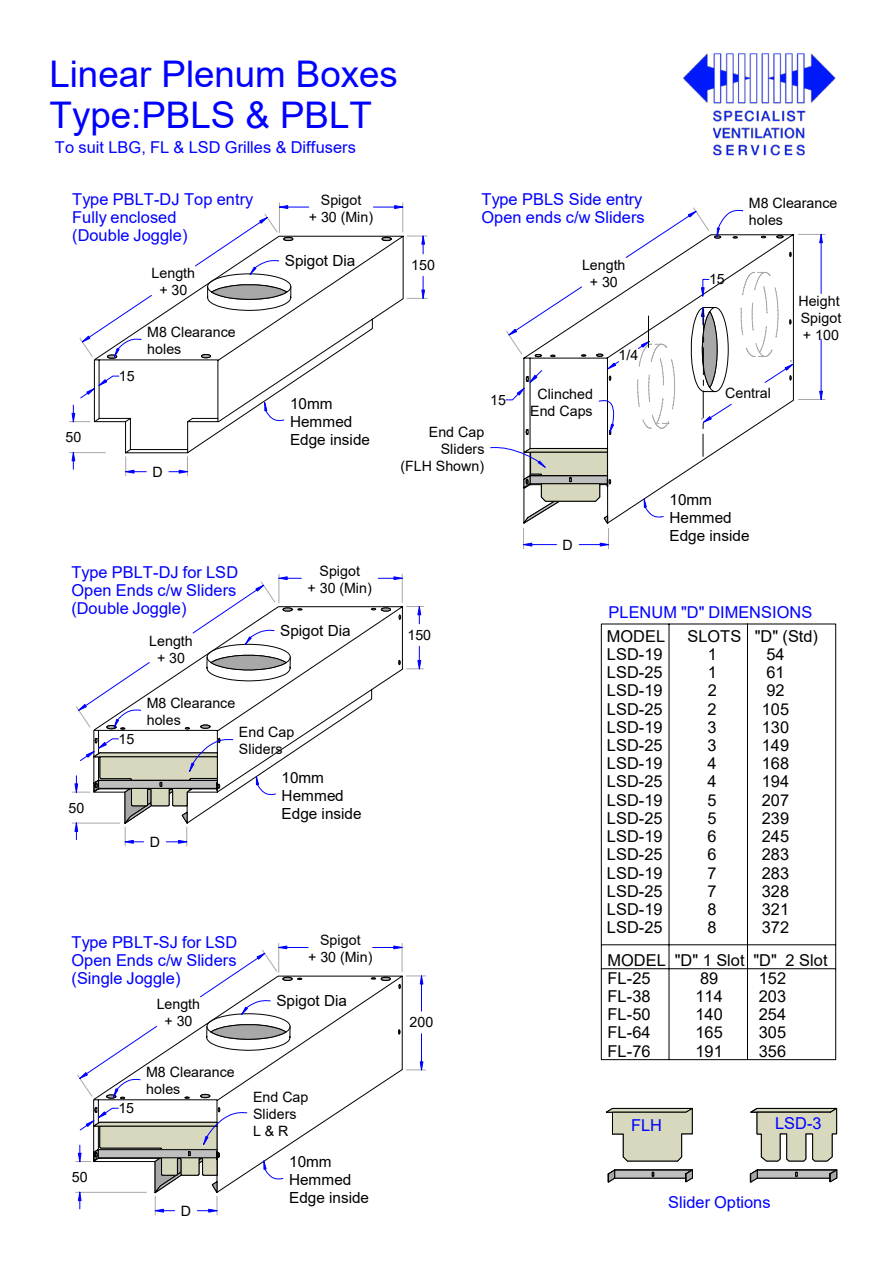
<style>
.page{position:relative;width:893px;height:1263px;background:#fff}
.page>*{position:absolute;margin:0;border:0;box-sizing:border-box;transform-origin:0 0}
.t1{font:36.75px/41.1px "Arial";color:#00f}
.t2{font:16.35px/18.1px "Arial";color:#00f}
.t3{font:16.35px/32.2px "Arial";color:#000}
.t4{font:15.3px/18.1px "Arial";color:#000}
.t5{font:14.25px/17px "Arial";color:#000;text-align:center}
.s1{color:#000}
</style>
<div class="page">
<svg style="left:94px;top:236px;width:310px;height:197px"></svg>
<svg style="left:407px;top:276px;width:20px;height:23px"></svg>
<svg style="left:80px;top:376px;width:39px;height:23px"></svg>
<svg style="left:264px;top:402px;width:20px;height:19px"></svg>
<svg style="left:69px;top:405px;width:149px;height:71px"></svg>
<svg style="left:373px;top:203px;width:54px;height:51px"></svg>
<svg style="left:407px;top:646px;width:16px;height:23px"></svg>
<svg style="left:371px;top:574px;width:52px;height:50px"></svg>
<svg style="left:93px;top:608px;width:308px;height:185px"></svg>
<svg style="left:79px;top:203px;width:230px;height:156px"></svg>
<svg style="left:605px;top:1107px;width:88px;height:76px"></svg>
<svg style="left:750px;top:1169px;width:87px;height:14px"></svg>
<svg style="left:750px;top:1107px;width:87px;height:54px"></svg>
<svg style="left:76px;top:943px;width:350px;height:272px"></svg>
<svg style="left:72px;top:738px;width:161px;height:108px"></svg>
<svg style="left:256px;top:776px;width:20px;height:19px"></svg>
<svg style="left:76px;top:574px;width:226px;height:155px"></svg>
<svg style="left:490px;top:207px;width:335px;height:342px"></svg>
<svg style="left:601px;top:623px;width:235px;height:437px"></svg>
<img style="left:683px;top:53px;width:153px;height:103px">
<p class="t1" style="left:50px;top:53px;width:350px">Linear Plenum Boxes<br>Type:PBLS &amp; PBLT</p>
<p class="t2" style="left:55px;top:138px;width:302px">To suit LBG, FL &amp; LSD Grilles &amp; Diffusers</p>
<p class="t2" style="left:72px;top:190px;width:182px">Type PBLT-DJ Top entry<br>Fully enclosed<br>(Double Joggle)</p>
<p class="t5" style="left:309px;top:191px;width:66px">Spigot<br>+ 30 (Min)</p>
<p class="t5" style="left:119px;top:368px;width:17px">15</p>
<p class="t5" style="left:152px;top:265px;width:45px">Length + 30</p>
<p class="t5" style="left:147px;top:324px;width:90px;text-align:left">M8 Clearance holes</p>
<p class="t4" style="left:285px;top:252px;width:72px">Spigot Dia</p>
<p class="t5" style="left:411px;top:256px;width:25px">150</p>
<p class="t2" style="left:481px;top:190px;width:165px">Type PBLS Side entry<br>Open ends c/w Sliders</p>
<p class="t5" style="left:582px;top:256px;width:45px">Length + 30</p>
<p class="t5" style="left:619px;top:346px;width:21px">1/4</p>
<p class="t4" style="left:290px;top:394px;width:64px">10mm<br>Hemmed</p>
<p class="t5" style="left:65px;top:429px;width:17px">50</p>
<p class="t4" style="left:290px;top:430px;width:81px">Edge inside</p>
<p class="t5" style="left:152px;top:463px;width:12px">D</p>
<p class="t5" style="left:490px;top:391px;width:17px">15</p>
<p class="t5" style="left:400px;top:424px;width:86px;text-align:right">End Cap<br>Sliders<br>(FLH Shown)</p>
<p class="t5" style="left:530px;top:385px;width:64px">Clinched<br>End Caps</p>
<p class="t5" style="left:563px;top:536px;width:12px">D</p>
<p class="t5" style="left:709px;top:271px;width:17px">15</p>
<p class="t5" style="left:749px;top:195px;width:90px;text-align:left">M8 Clearance holes</p>
<p class="t5" style="left:798px;top:292px;width:44px;text-align:justify">Height Spigot + 100</p>
<p class="t5" style="left:725px;top:385px;width:47px">Central</p>
<p class="t4" style="left:670px;top:490px;width:81px">10mm<br>Hemmed<br>Edge inside</p>
<p class="t5" style="left:308px;top:563px;width:66px">Spigot<br>+ 30 (Min)</p>
<p class="t2" style="left:71px;top:563px;width:168px;text-align:justify">Type PBLT-DJ for LSD Open Ends c/w Sliders (Double Joggle)</p>
<p class="t5" style="left:149px;top:632px;width:45px">Length + 30</p>
<p class="t5" style="left:147px;top:694px;width:90px;text-align:left">M8 Clearance holes</p>
<p class="t4" style="left:280px;top:621px;width:72px">Spigot Dia</p>
<p class="t5" style="left:239px;top:724px;width:57px;text-align:left">End Cap<br>Sliders</p>
<p class="t4" style="left:282px;top:768px;width:81px">10mm<br>Hemmed<br>Edge inside</p>
<p class="t5" style="left:119px;top:730px;width:17px">15</p>
<p class="t5" style="left:68px;top:799px;width:17px">50</p>
<p class="t5" style="left:150px;top:833px;width:12px">D</p>
<p class="t2" style="left:72px;top:932px;width:167px;text-align:justify">Type PBLT-SJ for LSD Open Ends c/w Sliders (Single Joggle)</p>
<p class="t5" style="left:157px;top:996px;width:45px">Length + 30</p>
<p class="t5" style="left:72px;top:1168px;width:17px">50</p>
<p class="t5" style="left:118px;top:1100px;width:17px">15</p>
<p class="t5" style="left:146px;top:1064px;width:90px;text-align:left">M8 Clearance holes</p>
<p class="t5" style="left:181px;top:1202px;width:12px">D</p>
<p class="t5" style="left:308px;top:932px;width:66px">Spigot<br>+ 30 (Min)</p>
<p class="t4" style="left:276px;top:992px;width:72px">Spigot Dia</p>
<p class="t5" style="left:253px;top:1088px;width:57px;text-align:left">End Cap<br>Sliders<br>L &amp; R</p>
<p class="t4" style="left:289px;top:1152px;width:81px">10mm<br>Hemmed<br>Edge inside</p>
<p class="t5" style="left:407px;top:626px;width:25px">150</p>
<p class="t5" style="left:410px;top:1014px;width:25px">200</p>
<p class="t2" style="left:607px;top:600px;width:207px;line-height:24px">PLENUM "D" DIMENSIONS<br><span class="s1">MODEL</span></p>
<p class="t3" style="left:687px;top:620px;width:132px">SLOTS "D" (Std)</p>
<p class="t3" style="left:607px;top:638px;width:57px">LSD-19</p>
<p class="t3" style="left:708px;top:638px;width:11px">1</p>
<p class="t3" style="left:766px;top:638px;width:20px">54</p>
<p class="t3" style="left:607px;top:656px;width:57px">LSD-25</p>
<p class="t3" style="left:708px;top:656px;width:11px">1</p>
<p class="t3" style="left:766px;top:656px;width:20px">61</p>
<p class="t3" style="left:607px;top:674px;width:57px">LSD-19</p>
<p class="t3" style="left:708px;top:674px;width:11px">2</p>
<p class="t3" style="left:766px;top:674px;width:20px">92</p>
<p class="t3" style="left:607px;top:692px;width:57px">LSD-25</p>
<p class="t3" style="left:707px;top:692px;width:11px">2</p>
<p class="t3" style="left:762px;top:692px;width:29px">105</p>
<p class="t3" style="left:607px;top:711px;width:57px">LSD-19</p>
<p class="t3" style="left:707px;top:711px;width:11px">3</p>
<p class="t3" style="left:762px;top:711px;width:29px">130</p>
<p class="t3" style="left:607px;top:729px;width:57px">LSD-25</p>
<p class="t3" style="left:707px;top:729px;width:11px">3</p>
<p class="t3" style="left:762px;top:729px;width:29px">149</p>
<p class="t3" style="left:607px;top:747px;width:57px">LSD-19</p>
<p class="t3" style="left:707px;top:747px;width:11px">4</p>
<p class="t3" style="left:762px;top:747px;width:29px">168</p>
<p class="t3" style="left:607px;top:765px;width:57px">LSD-25</p>
<p class="t3" style="left:707px;top:765px;width:11px">4</p>
<p class="t3" style="left:762px;top:765px;width:29px">194</p>
<p class="t3" style="left:607px;top:784px;width:57px">LSD-19</p>
<p class="t3" style="left:707px;top:784px;width:11px">5</p>
<p class="t3" style="left:762px;top:784px;width:29px">207</p>
<p class="t3" style="left:607px;top:802px;width:57px">LSD-25</p>
<p class="t3" style="left:707px;top:802px;width:11px">5</p>
<p class="t3" style="left:762px;top:802px;width:29px">239</p>
<p class="t3" style="left:607px;top:820px;width:57px">LSD-19</p>
<p class="t3" style="left:707px;top:820px;width:11px">6</p>
<p class="t3" style="left:762px;top:820px;width:29px">245</p>
<p class="t3" style="left:607px;top:838px;width:57px">LSD-25</p>
<p class="t3" style="left:707px;top:838px;width:11px">6</p>
<p class="t3" style="left:762px;top:838px;width:29px">283</p>
<p class="t3" style="left:607px;top:856px;width:57px">LSD-19</p>
<p class="t3" style="left:707px;top:856px;width:11px">7</p>
<p class="t3" style="left:762px;top:856px;width:29px">283</p>
<p class="t3" style="left:607px;top:875px;width:57px">LSD-25</p>
<p class="t3" style="left:707px;top:875px;width:11px">7</p>
<p class="t3" style="left:762px;top:875px;width:29px">328</p>
<p class="t3" style="left:607px;top:893px;width:57px">LSD-19</p>
<p class="t3" style="left:707px;top:893px;width:11px">8</p>
<p class="t3" style="left:762px;top:893px;width:29px">321</p>
<p class="t3" style="left:607px;top:911px;width:57px">LSD-25</p>
<p class="t3" style="left:707px;top:911px;width:11px">8</p>
<p class="t3" style="left:608px;top:911px;width:221px;text-indent:154px">372<br>MODEL "D" 1 Slot "D" 2 Slot</p>
<p class="t3" style="left:608px;top:962px;width:44px">FL-25</p>
<p class="t3" style="left:700px;top:962px;width:20px">89</p>
<p class="t3" style="left:759px;top:962px;width:29px">152</p>
<p class="t3" style="left:608px;top:980px;width:44px">FL-38</p>
<p class="t3" style="left:695px;top:980px;width:29px">114</p>
<p class="t3" style="left:759px;top:980px;width:29px">203</p>
<p class="t3" style="left:608px;top:998px;width:44px">FL-50</p>
<p class="t3" style="left:695px;top:998px;width:29px">140</p>
<p class="t3" style="left:759px;top:998px;width:29px">254</p>
<p class="t3" style="left:608px;top:1016px;width:44px">FL-64</p>
<p class="t3" style="left:695px;top:1016px;width:29px">165</p>
<p class="t3" style="left:759px;top:1016px;width:29px">305</p>
<p class="t3" style="left:608px;top:1034px;width:44px">FL-76</p>
<p class="t3" style="left:695px;top:1034px;width:29px">191</p>
<p class="t3" style="left:759px;top:1034px;width:29px">356</p>
<p class="t2" style="left:631px;top:1116px;width:32px">FLH</p>
<p class="t2" style="left:775px;top:1114px;width:48px">LSD-3</p>
<p class="t2" style="left:668px;top:1193px;width:104px">Slider Options</p>
</div>
